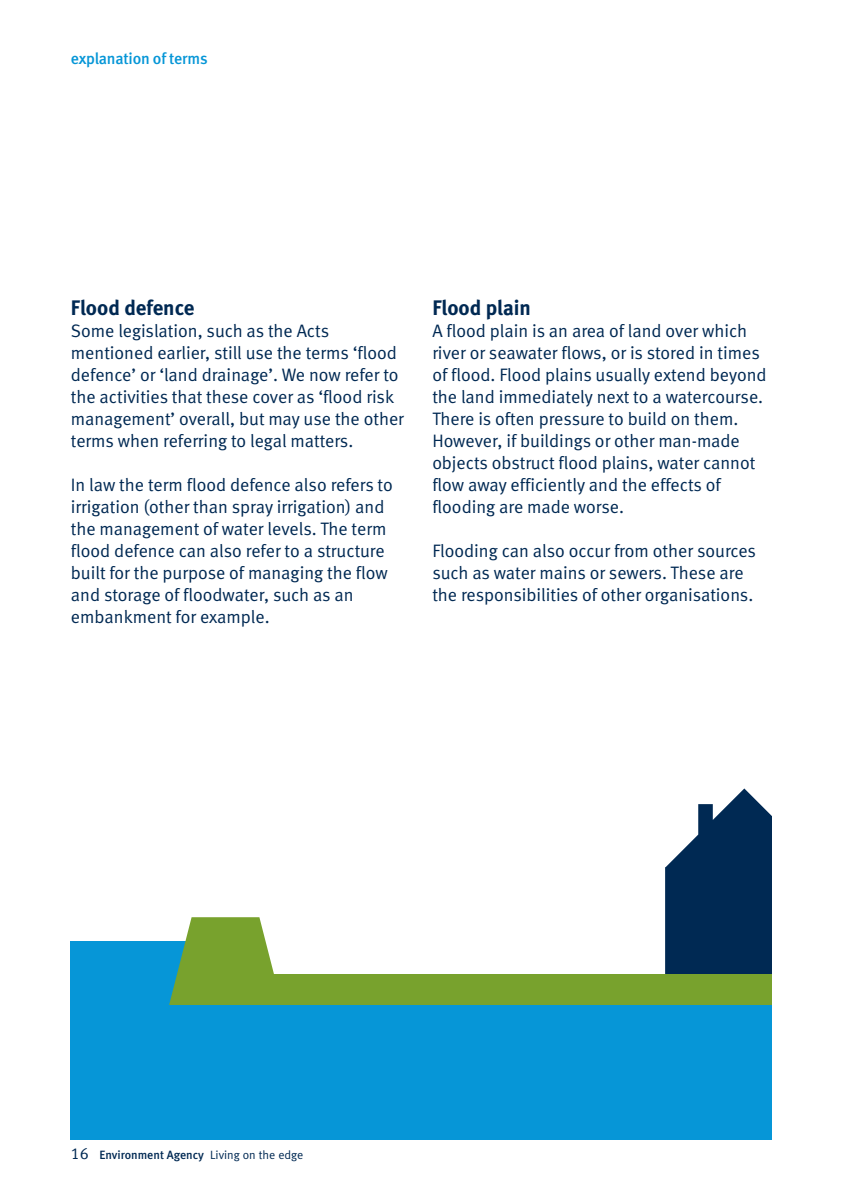
<style>
.page{position:relative;width:842px;height:1191px;background:#fff}
.page>*{position:absolute;margin:0;border:0;box-sizing:border-box;transform-origin:0 0}
.t1{font:700 21px "EA Meta";color:#002953}
.t2{font:18px/22px "EA Meta Normal";color:#002953}
.t3{font:500 16px "EA Meta";letter-spacing:-.01em;color:#0696d7}
.t4{font:500 12px "EA Meta";color:#002953}
.s1{font-family:"EA Meta Normal";font-weight:400;font-size:16px}
.s2{font-family:"EA Meta Normal";font-weight:400}
</style>
<div class="page">
<div style="left:71px;top:941px;width:131px;height:67px;background:#0696d7"></div>
<svg style="left:169px;top:917px;width:105px;height:87px"></svg>
<svg style="left:665px;top:788px;width:106px;height:186px"></svg>
<div style="left:231px;top:974px;width:540px;height:57px;background:#78a22d"></div>
<div style="left:71px;top:1004px;width:700px;height:136px;background:#0696d7"></div>
<p class="t3" style="left:71px;top:52px;width:138px">explanation of terms</p>
<p class="t1" style="left:71px;top:301px;width:125px">Flood defence</p>
<p class="t2" style="left:71px;top:322px;width:334px">Some legislation, such as the Acts mentioned earlier, still use the terms ‘flood defence’ or ‘land drainage’. We now refer to the activities that these cover as ‘flood risk management’ overall, but may use the other terms when referring to legal matters.</p>
<p class="t2" style="left:71px;top:476px;width:323px">In law the term flood defence also refers to irrigation (other than spray irrigation) and the management of water levels. The term flood defence can also refer to a structure built for the purpose of managing the flow and storage of floodwater, such as an embankment for example.</p>
<p class="t1" style="left:432px;top:301px;width:100px">Flood plain</p>
<p class="t2" style="left:432px;top:322px;width:336px">A flood plain is an area of land over which river or seawater flows, or is stored in times of flood. Flood plains usually extend beyond the land immediately next to a watercourse.<br>There is often pressure to build on them.<br>However, if buildings or other man-made objects obstruct flood plains, water cannot flow away efficiently and the effects of flooding are made worse.</p>
<p class="t2" style="left:432px;top:542px;width:325px">Flooding can also occur from other sources such as water mains or sewers. These are the responsibilities of other organisations.</p>
<p class="t4" style="left:71px;top:1151px;width:234px"><span class="s1">16</span> Environment Agency <span class="s2">Living on the edge</span></p>
</div>
